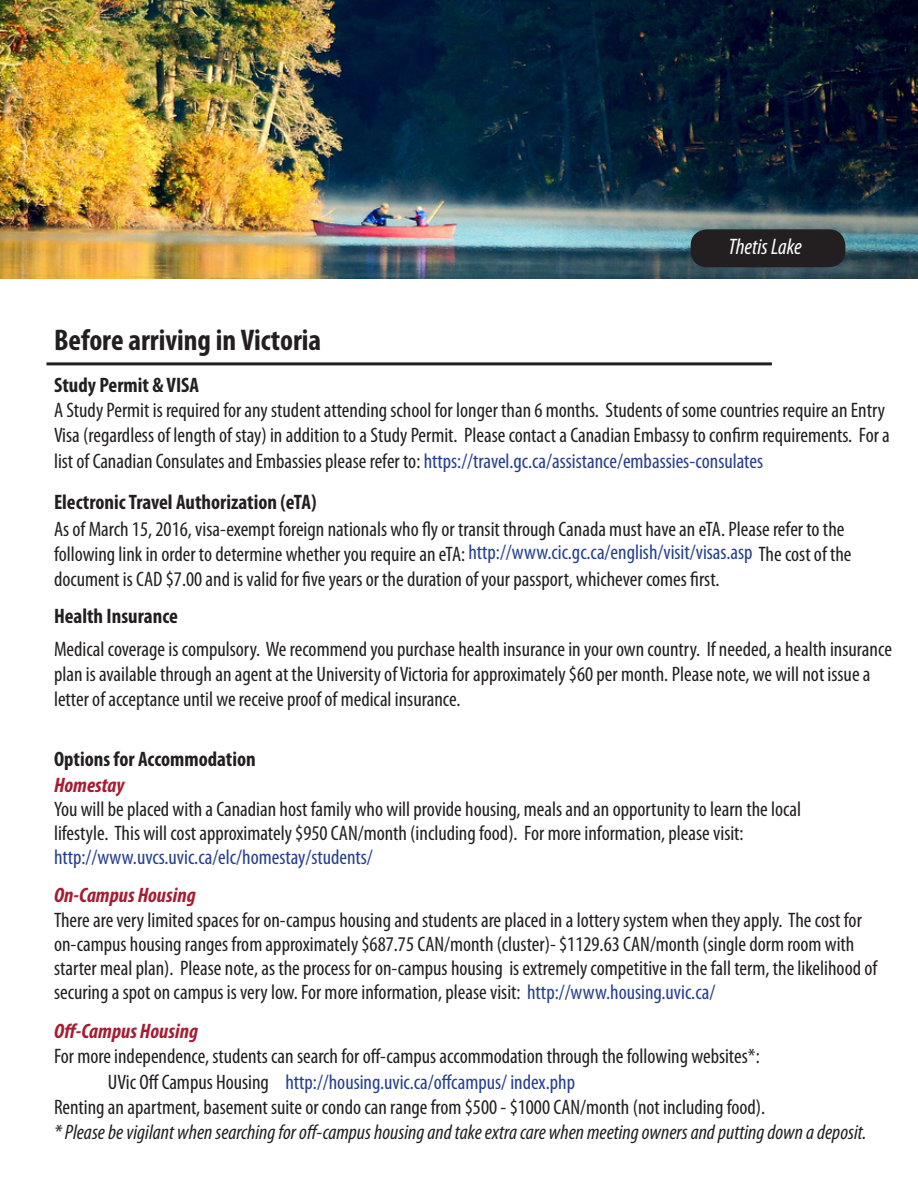
<style>
.page{position:relative;width:918px;height:1188px;background:#fff}
.page>*{position:absolute;margin:0;border:0;box-sizing:border-box;transform-origin:0 0}
.t1{font:700 condensed 30px "Myriad Pro";color:#231f20}
.t2{font:italic condensed 22.5px "Myriad Pro";color:#fff}
.t3{font:condensed 21px/25.2px "Myriad Pro";color:#231f20}
.t4{font:italic condensed 21px "Myriad Pro";color:#231f20}
.t5{font:700 condensed 21px "Myriad Pro";color:#231f20}
.t6{font:condensed 21px "Myriad Pro";color:#253f8e}
.s1{color:#253f8e}
.s2{font-weight:700;font-style:italic;color:#a61d32}
.s3{color:#231f20}
</style>
<div class="page">
<img style="left:0;top:0;width:918px;height:279px">
<div style="left:691px;top:229px;width:154px;height:38px;background:#231f20;border-radius:16px"></div>
<hr style="left:46px;top:362px;width:726px;height:3px;background:#231f20">
<p class="t2" style="left:728px;top:233px;width:75px">Thetis Lake</p>
<p class="t1" style="left:54px;top:321px;width:269px">Before arriving in Victoria</p>
<p class="t5" style="left:54px;top:372px;width:147px">Study Permit &amp; VISA</p>
<p class="t3" style="left:54px;top:397px;width:837px">A Study Permit is required for any student attending school for longer than 6 months. Students of some countries require an Entry<br>Visa (regardless of length of stay) in addition to a Study Permit. Please contact a Canadian Embassy to confirm requirements. For a list of Canadian Consulates and Embassies please refer to: <span class="s1">https://travel.gc.ca/assistance/embassies-consulates</span></p>
<p class="t5" style="left:54px;top:489px;width:264px">Electronic Travel Authorization (eTA)</p>
<p class="t3" style="left:54px;top:516px;width:799px">As of March 15, 2016, visa-exempt foreign nationals who fly or transit through Canada must have an eTA. Please refer to the following link in order to determine whether you require an eTA: <span class="s1">http://www.cic.gc.ca/english/visit/visas.asp</span> The cost of the document is CAD $7.00 and is valid for five years or the duration of your passport, whichever comes first.</p>
<p class="t5" style="left:54px;top:603px;width:125px">Health Insurance</p>
<p class="t3" style="left:54px;top:636px;width:839px">Medical coverage is compulsory. We recommend you purchase health insurance in your own country. If needed, a health insurance plan is available through an agent at the University of Victoria for approximately $60 per month. Please note, we will not issue a letter of acceptance until we receive proof of medical insurance.</p>
<p class="t5" style="left:54px;top:746px;width:203px">Options for Accommodation</p>
<p class="t3" style="left:54px;top:772px;width:749px;line-height:24px"><span class="s2">Homestay<br></span>You will be placed with a Canadian host family who will provide housing, meals and an opportunity to learn the local lifestyle. This will cost approximately $950 CAN/month (including food). For more information, please visit: <span class="s1">http://www.uvcs.uvic.ca/elc/homestay/students/</span></p>
<p class="t3" style="left:54px;top:883px;width:825px;line-height:24.3px"><span class="s2">On-Campus Housing<br></span>There are very limited spaces for on-campus housing and students are placed in a lottery system when they apply. The cost for on-campus housing ranges from approximately $687.75 CAN/month (cluster)- $1129.63 CAN/month (single dorm room with starter meal plan). Please note, as the process for on-campus housing is extremely competitive in the fall term, the likelihood of securing a spot on campus is very low. For more information, please visit: <span class="s1">http://www.housing.uvic.ca/</span></p>
<p class="t3" style="left:54px;top:1018px;width:707px"><span class="s2">Off-Campus Housing<br></span>For more independence,students can search for off-campus accommodation through the following websites*:</p>
<p class="t6" style="left:108px;top:1069px;width:469px"><span class="s3">UVic Off Campus Housing</span> http://housing.uvic.ca/offcampus/ index.php</p>
<p class="t3" style="left:54px;top:1094px;width:713px">Renting an apartment, basement suite or condo can range from $500 - $1000 CAN/month (not including food).</p>
<p class="t4" style="left:54px;top:1119px;width:814px">* Please be vigilant when searching for off-campus housing and take extra care when meeting owners and putting down a deposit.</p>
</div>
